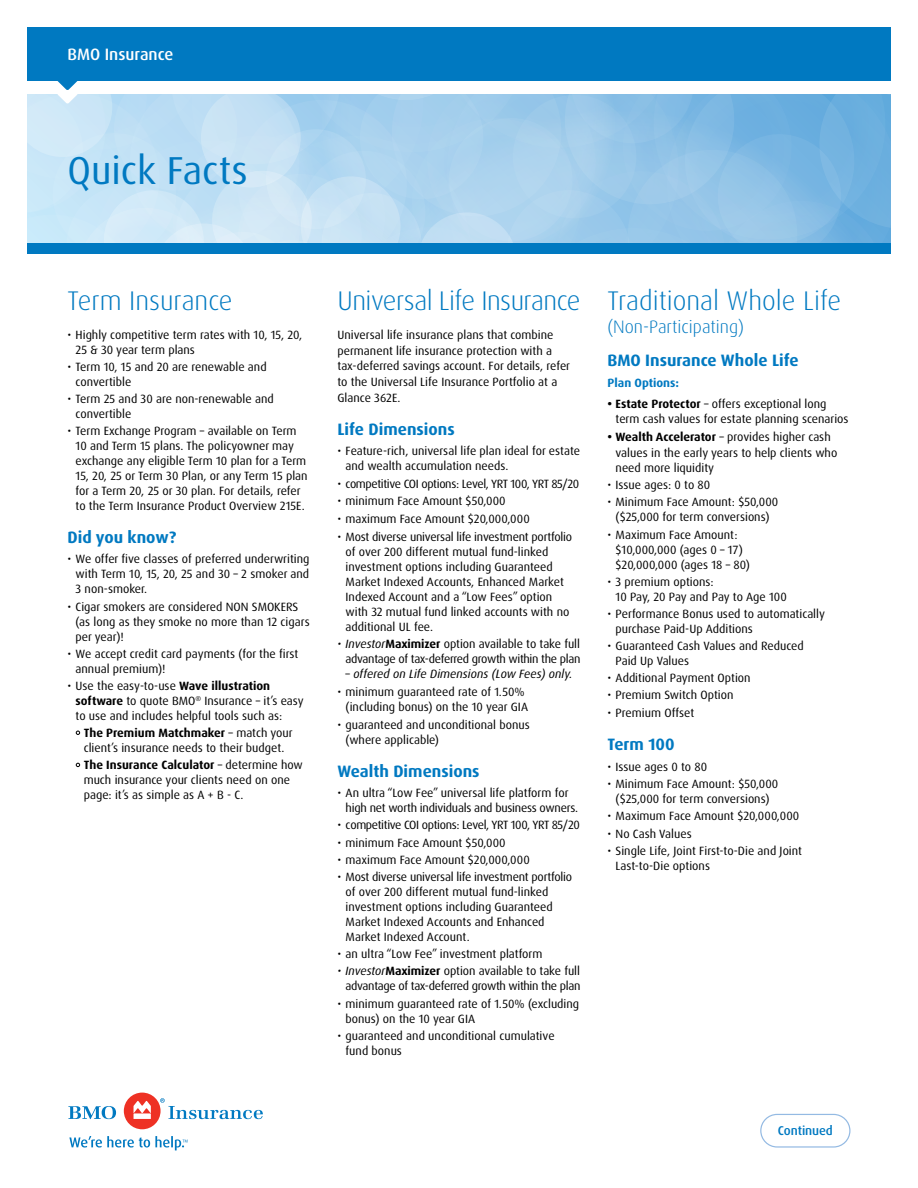
<style>
.page{position:relative;width:918px;height:1188px;background:#fff}
.page>*{position:absolute;margin:0;border:0;box-sizing:border-box;transform-origin:0 0}
.t1{font:39px "Dax Pro";color:#0079c1}
.t2{font:300 27px "Dax Pro";letter-spacing:-.005em;color:#0079c1}
.t3{font:300 18px "Dax Pro";color:#0079c1}
.t4{font:700 16.5px "Dax Pro";color:#0079c1}
.t5{font:500 16.5px "Dax Pro";color:#fff}
.t6{font:500 12.75px "Dax OT";letter-spacing:-.01em;color:#0079c1}
.t7{font:12px/15px "Dax Pro";color:#000}
.t8{font:12px/15px "Dax Pro";letter-spacing:-.025em;color:#000;text-align:right}
.t9{font:12px "Dax Pro";letter-spacing:-.03em;color:#000}
.t10{font:12px/15px "Dax Pro";letter-spacing:-.02em;color:#000}
.t11{font:italic 12px "Dax Pro";color:#000}
.t12{font:700 12px "Dax Pro";color:#0079c1}
.s1{font-weight:700}
.s2{font-style:italic}
.s3{font-style:normal}
</style>
<div class="page">
<div style="left:27px;top:27px;width:864px;height:54px;background:#0079c1"></div>
<div style="left:27px;top:243px;width:864px;height:11px;background:#0079c1"></div>
<svg style="left:27px;top:81px;width:864px;height:162px;background:#aed4ee"></svg>
<svg style="left:68px;top:1106px;width:48px;height:13px"></svg>
<div style="left:124px;top:1093px;width:37px;height:36px;background:#ee3124;border-radius:50%"></div>
<svg style="left:134px;top:1101px;width:17px;height:18px"></svg>
<svg style="left:160px;top:1098px;width:103px;height:21px"></svg>
<svg style="left:69px;top:1136px;width:119px;height:14px"></svg>
<svg style="left:760px;top:1114px;width:90px;height:34px"></svg>
<h3 class="t5" style="left:68px;top:44px;width:107px">BMO Insurance</h3>
<h1 class="t1" style="left:68px;top:145px;width:182px">Quick Facts</h1>
<h2 class="t2" style="left:68px;top:283px;width:167px">Term Insurance</h2>
<p class="t7" style="left:76px;top:327px;width:228px;text-indent:-8px">• Highly competitive term rates with 10, 15, 20,<br>25 &amp; 30 year term plans</p>
<p class="t7" style="left:76px;top:359px;width:193px;text-indent:-8px">• Term 10, 15 and 20 are renewable and convertible</p>
<p class="t7" style="left:76px;top:391px;width:200px;text-indent:-8px">• Term 25 and 30 are non-renewable and convertible</p>
<p class="t7" style="left:76px;top:423px;width:234px;text-indent:-8px">• Term Exchange Program – available on Term 10 and Term 15 plans. The policyowner may exchange any eligible Term 10 plan for a Term 15, 20, 25 or Term 30 Plan, or any Term 15 plan for a Term 20, 25 or 30 plan. For details, refer to the Term Insurance Product Overview 215E.</p>
<h3 class="t4" style="left:68px;top:527px;width:110px">Did you know?</h3>
<p class="t7" style="left:76px;top:552px;width:235px;text-align:justify;text-indent:-8px">• We offer five classes of preferred underwriting with Term 10, 15, 20, 25 and 30 – 2 smoker and 3 non‑smoker.</p>
<p class="t7" style="left:76px;top:599px;width:236px;text-indent:-8px">• Cigar smokers are considered NON SMOKERS (as long as they smoke no more than 12 cigars per year)!</p>
<p class="t7" style="left:76px;top:646px;width:224px;text-indent:-8px">• We accept credit card payments (for the first annual premium)!</p>
<p class="t7" style="left:76px;top:678px;width:230px;text-indent:-8px">• Use the easy-to-use <span class="s1">Wave illustration software</span> to quote BMO<sup>®</sup> Insurance – it’s easy to use and includes helpful tools such as:</p>
<p class="t7" style="left:76px;top:726px;width:219px;text-align:center"><span class="s1">• The Premium Matchmaker</span> – match your client’s insurance needs to their budget.</p>
<p class="t7" style="left:84px;top:758px;width:221px;text-indent:-8px"><span class="s1">• The Insurance Calculator</span> – determine how much insurance your clients need on one page: it’s as simple as A + B - C.</p>
<h2 class="t2" style="left:338px;top:283px;width:244px">Universal Life Insurance</h2>
<p class="t7" style="left:338px;top:327px;width:234px;line-height:15.6px">Universal life insurance plans that combine permanent life insurance protection with a tax-deferred savings account. For details, refer to the Universal Life Insurance Portfolio at a Glance 362E.</p>
<h3 class="t4" style="left:338px;top:418px;width:119px">Life Dimensions</h3>
<p class="t7" style="left:346px;top:443px;width:236px;text-indent:-8px">• Feature-rich, universal life plan ideal for estate and wealth accumulation needs.</p>
<p class="t9" style="left:338px;top:476px;width:243px">• competitive COI options: Level, YRT 100, YRT 85/20</p>
<p class="t7" style="left:338px;top:494px;width:170px">• minimum Face Amount $50,000</p>
<p class="t7" style="left:338px;top:511px;width:194px">• maximum Face Amount $20,000,000</p>
<p class="t7" style="left:346px;top:529px;width:228px;text-indent:-8px">• Most diverse universal life investment portfolio of over 200 different mutual fund-linked investment options including Guaranteed Market Indexed Accounts, Enhanced Market Indexed Account and a “Low Fees” option with 32 mutual fund linked accounts with no additional UL fee.</p>
<p class="t8" style="left:338px;top:637px;width:244px"><span class="s2">• Investor</span><span class="s1">Maximizer</span> option available to take full advantage of tax-deferred growth within the plan</p>
<p class="t11" style="left:346px;top:667px;width:228px"><span class="s3">–</span> offered on Life Dimensions (Low Fees) only.</p>
<p class="t7" style="left:338px;top:685px;width:192px;text-align:right">• minimum guaranteed rate of 1.50% (including bonus) on the 10 year GIA</p>
<p class="t7" style="left:346px;top:717px;width:186px;text-indent:-8px">• guaranteed and unconditional bonus (where applicable)</p>
<h3 class="t4" style="left:338px;top:760px;width:144px">Wealth Dimensions</h3>
<p class="t10" style="left:346px;top:786px;width:234px;text-indent:-8px">• An ultra “Low Fee” universal life platform for high net worth individuals and business owners.</p>
<p class="t9" style="left:338px;top:818px;width:244px">• competitive COI options: Level, YRT 100, YRT 85/20</p>
<p class="t7" style="left:338px;top:835px;width:170px">• minimum Face Amount $50,000</p>
<p class="t7" style="left:338px;top:852px;width:194px">• maximum Face Amount $20,000,000</p>
<p class="t7" style="left:346px;top:869px;width:228px;text-indent:-8px">• Most diverse universal life investment portfolio of over 200 different mutual fund-linked investment options including Guaranteed Market Indexed Accounts and Enhanced Market Indexed Account.</p>
<p class="t7" style="left:338px;top:946px;width:206px">• an ultra “Low Fee” investment platform</p>
<p class="t8" style="left:338px;top:964px;width:244px"><span class="s2">• Investor</span><span class="s1">Maximizer</span> option available to take full advantage of tax-deferred growth within the plan</p>
<p class="t7" style="left:346px;top:996px;width:235px;text-indent:-8px">• minimum guaranteed rate of 1.50% (excluding bonus) on the 10 year GIA</p>
<p class="t7" style="left:346px;top:1029px;width:211px;text-indent:-8px">• guaranteed and unconditional cumulative fund bonus</p>
<h2 class="t2" style="left:608px;top:283px;width:235px">Traditional Whole Life</h2>
<h3 class="t3" style="left:608px;top:315px;width:138px">(Non-Participating)</h3>
<h3 class="t4" style="left:608px;top:349px;width:193px">BMO Insurance Whole Life</h3>
<p class="t12" style="left:608px;top:375px;width:73px">Plan Options:</p>
<p class="t7" style="left:616px;top:396px;width:235px;line-height:15.6px;text-indent:-8px"><span class="s1">• Estate Protector</span> – offers exceptional long term cash values for estate planning scenarios</p>
<p class="t7" style="left:616px;top:429px;width:223px;line-height:15.6px;text-indent:-8px"><span class="s1">• Wealth Accelerator</span> – provides higher cash values in the early years to help clients who need more liquidity</p>
<p class="t7" style="left:608px;top:478px;width:104px">• Issue ages: 0 to 80</p>
<p class="t7" style="left:608px;top:495px;width:172px;text-align:center">• Minimum Face Amount: $50,000 ($25,000 for term conversions)</p>
<p class="t7" style="left:616px;top:527px;width:136px;text-indent:-8px">• Maximum Face Amount: $10,000,000 (ages 0 – 17) $20,000,000 (ages 18 – 80)</p>
<p class="t7" style="left:616px;top:574px;width:173px;text-indent:-8px">• 3 premium options:<br>10 Pay, 20 Pay and Pay to Age 100</p>
<p class="t7" style="left:616px;top:606px;width:211px;text-indent:-8px">• Performance Bonus used to automatically purchase Paid-Up Additions</p>
<p class="t7" style="left:616px;top:638px;width:190px;text-indent:-8px">• Guaranteed Cash Values and Reduced<br>Paid Up Values</p>
<p class="t7" style="left:608px;top:671px;width:145px">• Additional Payment Option</p>
<p class="t7" style="left:608px;top:688px;width:128px">• Premium Switch Option</p>
<p class="t7" style="left:608px;top:706px;width:88px">• Premium Offset</p>
<h3 class="t4" style="left:608px;top:734px;width:69px">Term 100</h3>
<p class="t7" style="left:608px;top:760px;width:101px">• Issue ages 0 to 80</p>
<p class="t7" style="left:608px;top:777px;width:172px;text-align:center">• Minimum Face Amount: $50,000 ($25,000 for term conversions)</p>
<p class="t7" style="left:608px;top:809px;width:193px">• Maximum Face Amount $20,000,000</p>
<p class="t7" style="left:608px;top:826px;width:86px">• No Cash Values</p>
<p class="t7" style="left:616px;top:843px;width:188px;text-indent:-8px">• Single Life, Joint First-to-Die and Joint<br>Last-to-Die options</p>
<p class="t6" style="left:778px;top:1123px;width:56px">Continued</p>
</div>
